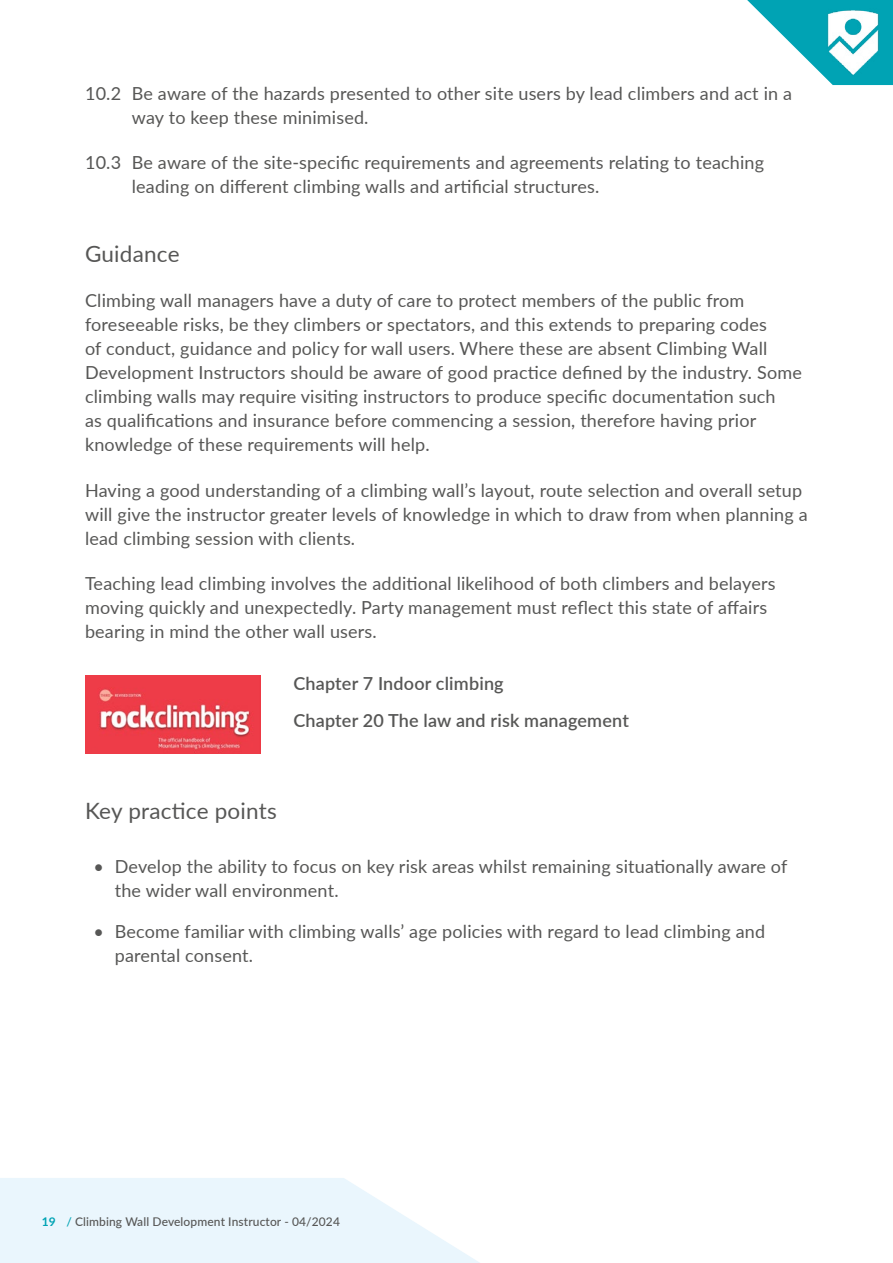
<style>
.page{position:relative;width:893px;height:1263px;background:#fff}
.page>*{position:absolute;margin:0;border:0;box-sizing:border-box;transform-origin:0 0}
.t1{font:22.5px "Lato";letter-spacing:.01em;color:#575756}
.t2{font:18px/24px "Lato";letter-spacing:.01em;color:#575756}
.t3{font:600 18px/36.8px "Lato";letter-spacing:.01em;color:#575756}
.t4{font:500 12px "Lato";letter-spacing:.01em;color:#575756}
.s1{font-weight:700;color:#00a3b4}
.s2{color:#00a3b4}
</style>
<div class="page">
<svg style="left:0;top:1178px;width:480px;height:85px;background:#ecf7fd"></svg>
<svg style="left:747px;top:0;width:146px;height:85px"></svg>
<img style="left:826px;top:8px;width:53px;height:69px">
<img style="left:85px;top:675px;width:176px;height:79px">
<p class="t2" style="left:132px;top:80px;width:662px;text-indent:-47px">10.2 Be aware of the hazards presented to other site users by lead climbers and act in a way to keep these minimised.</p>
<p class="t2" style="left:132px;top:149px;width:634px;text-indent:-47px">10.3 Be aware of the site-specific requirements and agreements relating to teaching leading on different climbing walls and artificial structures.</p>
<p class="t1" style="left:85px;top:238px;width:96px">Guidance</p>
<p class="t2" style="left:85px;top:288px;width:718px">Climbing wall managers have a duty of care to protect members of the public from foreseeable risks, be they climbers or spectators, and this extends to preparing codes<br>of conduct, guidance and policy for wall users. Where these are absent Climbing Wall Development Instructors should be aware of good practice defined by the industry. Some climbing walls may require visiting instructors to produce specific documentation such<br>as qualifications and insurance before commencing a session, therefore having prior knowledge of these requirements will help.</p>
<p class="t2" style="left:85px;top:477px;width:724px">Having a good understanding of a climbing wall’s layout, route selection and overall setup will give the instructor greater levels of knowledge in which to draw from when planning a lead climbing session with clients.</p>
<p class="t2" style="left:85px;top:570px;width:692px">Teaching lead climbing involves the additional likelihood of both climbers and belayers moving quickly and unexpectedly. Party management must reflect this state of affairs bearing in mind the other wall users.</p>
<p class="t3" style="left:293px;top:664px;width:337px">Chapter 7 Indoor climbing<br>Chapter 20 The law and risk management</p>
<p class="t1" style="left:85px;top:795px;width:193px">Key practice points</p>
<p class="t2" style="left:115px;top:853px;width:674px;text-indent:-21px">• Develop the ability to focus on key risk areas whilst remaining situationally aware of the wider wall environment.</p>
<p class="t2" style="left:115px;top:918px;width:652px;text-indent:-21px">• Become familiar with climbing walls’ age policies with regard to lead climbing and parental consent.</p>
<p class="t4" style="left:42px;top:1213px;width:300px"><span class="s1">19</span> <span class="s2">/</span> Climbing Wall Development Instructor - 04/2024</p>
</div>
